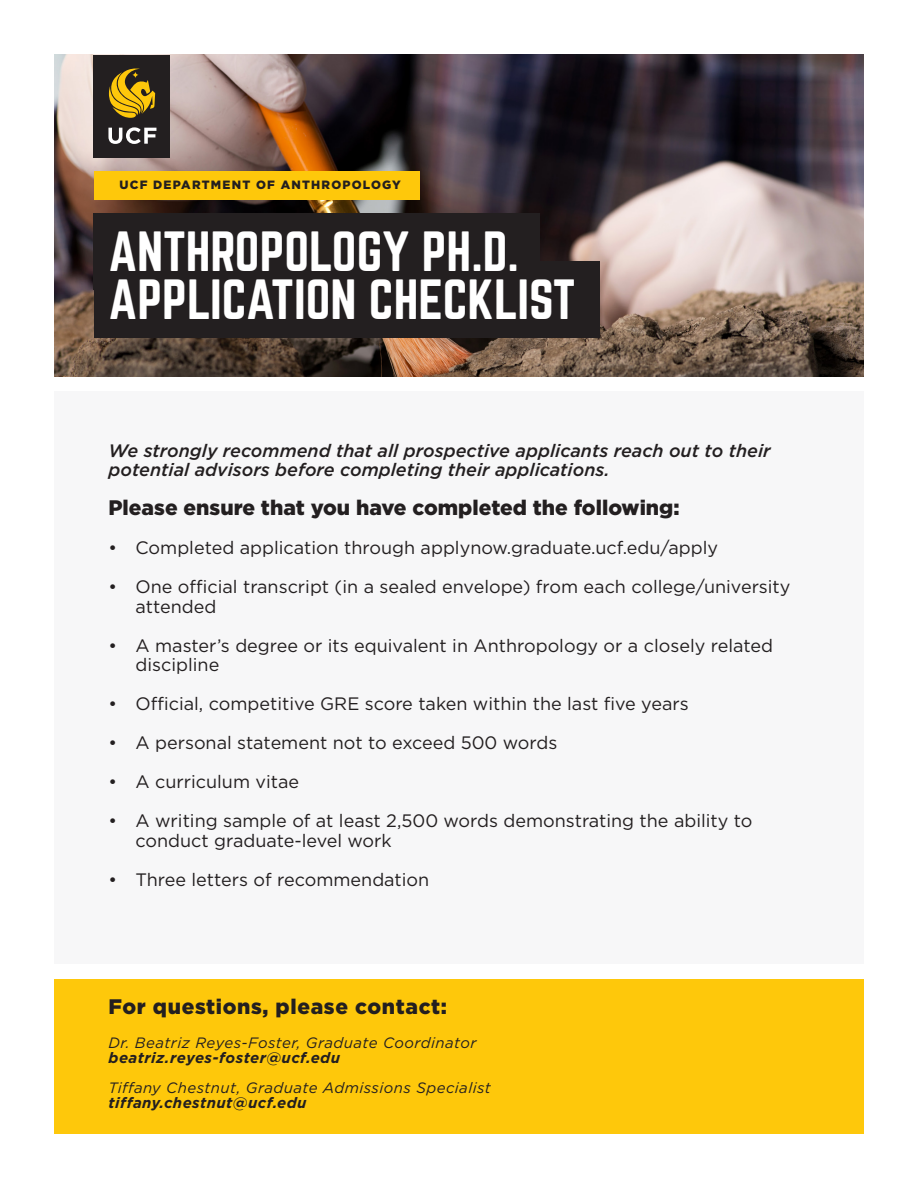
<style>
.page{position:relative;width:918px;height:1188px;background:#fff}
.page>*{position:absolute;margin:0;border:0;box-sizing:border-box;transform-origin:0 0}
.t1{font:49.5px/48px "Norwester";color:#fff}
.t2{font:900 21px "Gotham";color:#231f20}
.t3{font:900 21px "Gotham";letter-spacing:.03em;color:#231f20}
.t4{font:18px/19.5px "Gotham";color:#231f20}
.t5{font:italic 500 18px/19.5px "Gotham";color:#231f20}
.t6{font:italic 15px "Gotham";letter-spacing:.03em;color:#231f20}
.t7{font:italic 700 15px "Gotham";letter-spacing:.03em;color:#231f20}
.t8{font:900 12px "Gotham";letter-spacing:.1em;color:#231f20}
</style>
<div class="page">
<img style="left:54px;top:55px;width:809px;height:321px">
<div style="left:94px;top:213px;width:446px;height:77px;background:#231f20"></div>
<div style="left:94px;top:261px;width:505px;height:77px;background:#231f20"></div>
<div style="left:94px;top:55px;width:76px;height:102px;background:#231f20"></div>
<svg style="left:108px;top:127px;width:48px;height:17px"></svg>
<svg style="left:109px;top:68px;width:46px;height:50px"></svg>
<svg style="left:132px;top:71px;width:7px;height:7px"></svg>
<div style="left:54px;top:392px;width:809px;height:572px;background:#f7f7f8"></div>
<div style="left:94px;top:171px;width:325px;height:29px;background:#fec80b"></div>
<div style="left:54px;top:979px;width:810px;height:155px;background:#fec80b"></div>
<p class="t8" style="left:119px;top:177px;width:283px">UCF DEPARTMENT OF ANTHROPOLOGY</p>
<p class="t1" style="left:109px;top:229px;width:469px">ANTHROPOLOGY PH.D.<br>APPLICATION CHECKLIST</p>
<p class="t5" style="left:109px;top:441px;width:664px">We strongly recommend that all prospective applicants reach out to their potential advisors before completing their applications.</p>
<p class="t2" style="left:109px;top:493px;width:573px">Please ensure that you have completed the following:</p>
<p class="t4" style="left:109px;top:538px;width:611px">• Completed application through applynow.graduate.ucf.edu/apply</p>
<p class="t4" style="left:136px;top:577px;width:657px;text-indent:-27px">• One official transcript (in a sealed envelope) from each college/university attended</p>
<p class="t4" style="left:136px;top:635px;width:639px;text-indent:-27px">• A master’s degree or its equivalent in Anthropology or a closely related discipline</p>
<p class="t4" style="left:109px;top:694px;width:582px">• Official, competitive GRE score taken within the last five years</p>
<p class="t4" style="left:109px;top:733px;width:450px">• A personal statement not to exceed 500 words</p>
<p class="t4" style="left:109px;top:772px;width:192px">• A curriculum vitae</p>
<p class="t4" style="left:136px;top:811px;width:619px;text-indent:-27px">• A writing sample of at least 2,500 words demonstrating the ability to conduct graduate-level work</p>
<p class="t4" style="left:109px;top:869px;width:322px">• Three letters of recommendation</p>
<p class="t3" style="left:109px;top:992px;width:340px">For questions, please contact:</p>
<p class="t6" style="left:109px;top:1034px;width:369px">Dr. Beatriz Reyes-Foster, Graduate Coordinator</p>
<p class="t7" style="left:109px;top:1048px;width:233px">beatriz.reyes-foster@ucf.edu</p>
<p class="t6" style="left:109px;top:1079px;width:384px">Tiffany Chestnut, Graduate Admissions Specialist</p>
<p class="t7" style="left:109px;top:1093px;width:200px">tiffany.chestnut@ucf.edu</p>
</div>
